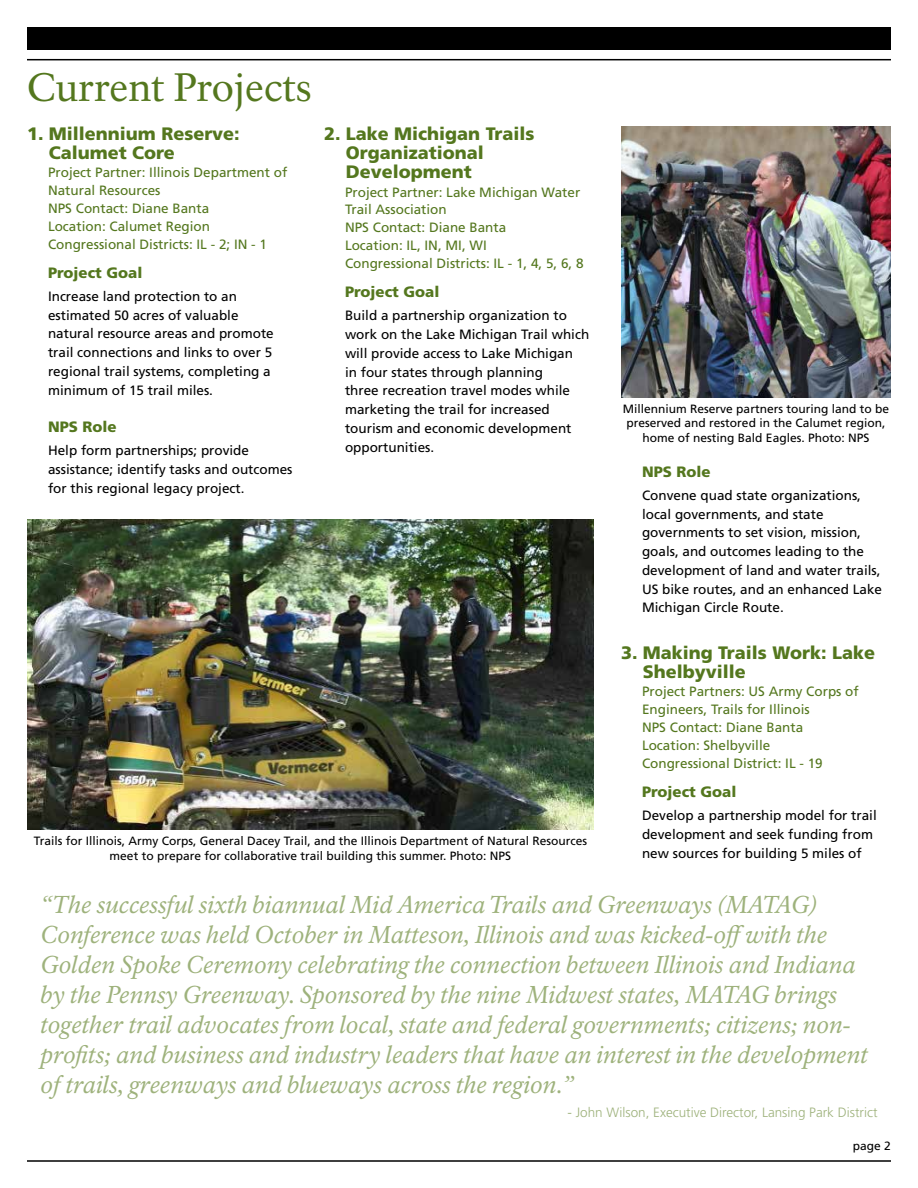
<style>
.page{position:relative;width:918px;height:1188px;background:#fff}
.page>*{position:absolute;margin:0;border:0;box-sizing:border-box;transform-origin:0 0}
.t1{font:39px "NPS Rawlinson OT";color:#54771e}
.t2{font:italic 24px/30px "NPS Rawlinson OT";color:#9eb27c}
.t3{font:900 18px/19.5px "Frutiger LT Std";color:#54771e}
.t4{font:900 15px "Frutiger LT Std";color:#54771e}
.t5{font:13.5px/18.8px "Frutiger LT Std";color:#000}
.t6{font:13.5px/18px "Frutiger LT Std";color:#54771e}
.t7{font:300 13.5px "Frutiger LT Std";color:#9eb27c}
.t8{font:12px/14.4px "Frutiger LT Std";color:#000;text-align:center}
</style>
<div class="page">
<div style="left:27px;top:27px;width:864px;height:23px;background:#000"></div>
<hr style="left:27px;top:59px;width:864px;height:1px;background:#000">
<hr style="left:27px;top:1160px;width:864px;height:2px;background:#000">
<img style="left:621px;top:126px;width:270px;height:271px">
<img style="left:27px;top:519px;width:567px;height:310px">
<h1 class="t1" style="left:27px;top:64px;width:286px">Current Projects</h1>
<h3 class="t3" style="left:49px;top:123px;width:193px;text-indent:-22px">1. Millennium Reserve:<br>Calumet Core</h3>
<p class="t6" style="left:48px;top:163px;width:241px">Project Partner: Illinois Department of<br>Natural Resources<br>NPS Contact: Diane Banta<br>Location: Calumet Region<br>Congressional Districts: IL - 2; IN - 1</p>
<p class="t4" style="left:48px;top:263px;width:96px">Project Goal</p>
<p class="t5" style="left:48px;top:287px;width:227px">Increase land protection to an estimated 50 acres of valuable natural resource areas and promote trail connections and links to over 5 regional trail systems, completing a minimum of 15 trail miles.</p>
<p class="t4" style="left:48px;top:418px;width:70px">NPS Role</p>
<p class="t5" style="left:48px;top:441px;width:246px">Help form partnerships; provide assistance; identify tasks and outcomes for this regional legacy project.</p>
<h3 class="t3" style="left:346px;top:123px;width:190px;text-indent:-22px">2. Lake Michigan Trails<br>Organizational<br>Development</h3>
<p class="t6" style="left:345px;top:183px;width:240px">Project Partner: Lake Michigan Water<br>Trail Association<br>NPS Contact: Diane Banta<br>Location: IL, IN, MI, WI<br>Congressional Districts: IL - 1, 4, 5, 6, 8</p>
<p class="t4" style="left:345px;top:283px;width:96px">Project Goal</p>
<p class="t5" style="left:345px;top:306px;width:246px">Build a partnership organization to work on the Lake Michigan Trail which will provide access to Lake Michigan<br>in four states through planning<br>three recreation travel modes while marketing the trail for increased tourism and economic development opportunities.</p>
<p class="t8" style="left:623px;top:402px;width:268px">Millennium Reserve partners touring land to be preserved and restored in the Calumet region, home of nesting Bald Eagles. Photo: NPS</p>
<p class="t4" style="left:642px;top:462px;width:70px">NPS Role</p>
<p class="t5" style="left:642px;top:486px;width:242px">Convene quad state organizations, local governments, and state governments to set vision, mission, goals, and outcomes leading to the development of land and water trails, US bike routes, and an enhanced Lake Michigan Circle Route.</p>
<h3 class="t3" style="left:643px;top:643px;width:234px;text-indent:-22px">3. Making Trails Work: Lake<br>Shelbyville</h3>
<p class="t6" style="left:642px;top:683px;width:218px">Project Partners: US Army Corps of<br>Engineers, Trails for Illinois<br>NPS Contact: Diane Banta<br>Location: Shelbyville<br>Congressional District: IL - 19</p>
<p class="t4" style="left:642px;top:783px;width:96px">Project Goal</p>
<p class="t5" style="left:642px;top:806px;width:236px">Develop a partnership model for trail development and seek funding from new sources for building 5 miles of</p>
<p class="t8" style="left:34px;top:834px;width:555px">Trails for Illinois, Army Corps, General Dacey Trail, and the Illinois Department of Natural Resources meet to prepare for collaborative trail building this summer. Photo: NPS</p>
<p class="t2" style="left:40px;top:890px;width:829px">“The successful sixth biannual Mid America Trails and Greenways (MATAG)<br>Conference was held October in Matteson, Illinois and was kicked-offwith the Golden Spoke Ceremony celebrating the connection between Illinois and Indiana by the Pennsy Greenway. Sponsored by the nine Midwest states, MATAG brings together trail advocates from local, state and federal governments; citizens; non&shy;profits; and business and industry leaders that have an interest in the development of trails, greenways and blueways across the region.”</p>
<p class="t7" style="left:567px;top:1104px;width:312px">- John Wilson, Executive Director, Lansing Park District</p>
<p class="t8" style="left:853px;top:1138px;width:40px">page 2</p>
</div>
